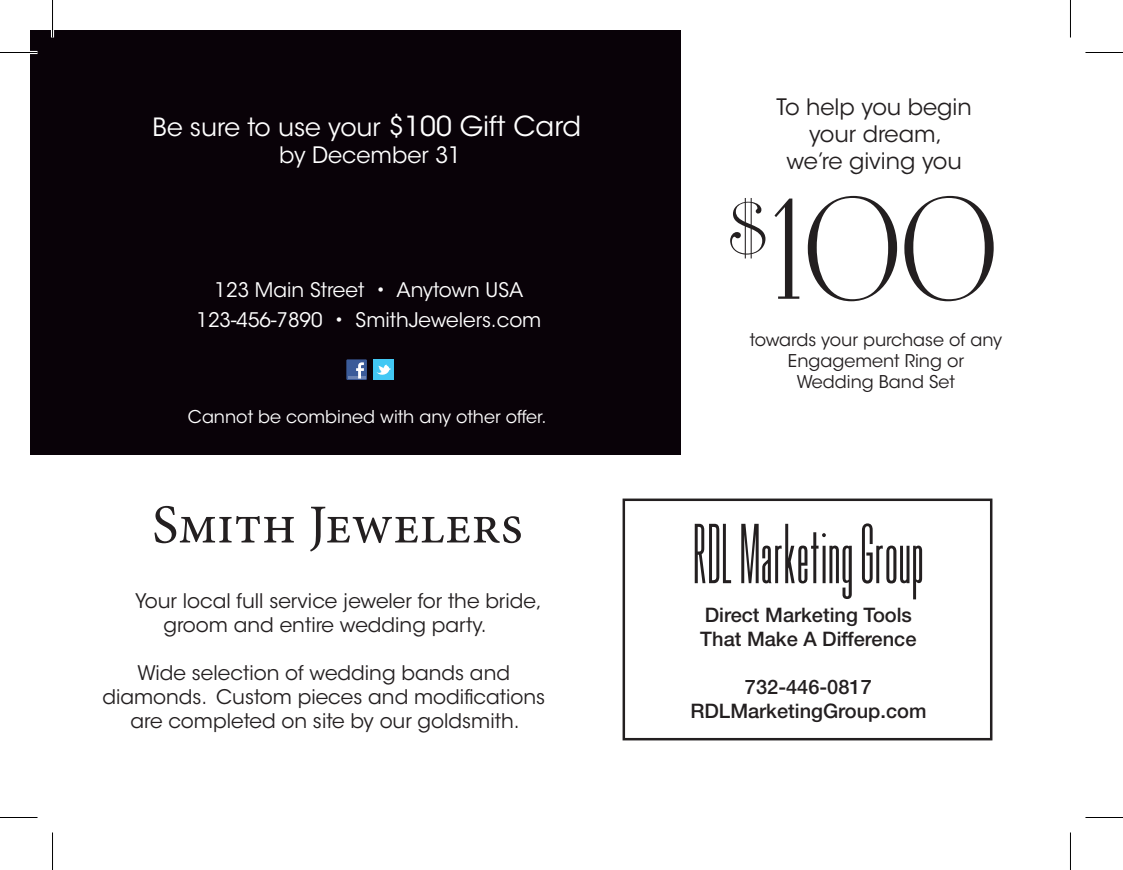
<style>
.page{position:relative;width:1123px;height:870px;background:#fff}
.page>*{position:absolute;margin:0;border:0;box-sizing:border-box;transform-origin:0 0}
.t1{font:121px "Mussica";color:#231f20}
.t2{font:90px "Bee Bld";color:#231f20}
.t3{font:55px "Minion Pro";color:#231f20}
.t4{font:25px "ITC Avant Garde MM 300 750";color:#fff}
.t5{font:22.5px/27px "ITC Avant Garde MM 300 750";color:#231f20;text-align:center}
.t6{font:22.5px "ITC Avant Garde MM 300 750";color:#fff}
.t7{font:20px/24px "ITC Avant Garde MM 300 750";color:#231f20}
.t8{font:500 20px/24px "Helvetica Neue";color:#231f20}
.t9{font:20px/30px "ITC Avant Garde MM 300 750";color:#fff;text-align:center}
.t10{font:17.5px/21px "ITC Avant Garde MM 300 750";color:#231f20;text-align:center}
.t11{font:17.5px "ITC Avant Garde MM 300 750";color:#fff}
.s1{font-size:27.5px}
.s2{font-size:120px}
</style>
<div class="page">
<div style="left:30px;top:30px;width:650px;height:424px;background:#090208"></div>
<div style="left:346px;top:359px;width:21px;height:21px;background:#3b5b99"></div>
<hr style="left:348px;top:376px;width:17px;height:3px;background:#6d84b3">
<svg style="left:356px;top:362px;width:8px;height:17px"></svg>
<div style="left:373px;top:359px;width:21px;height:21px;background:#42c8f4"></div>
<svg style="left:376px;top:365px;width:15px;height:10px"></svg>
<div style="left:622px;top:499px;width:370px;height:241px;border:2px solid #231f20"></div>
<hr style="left:0;top:51px;width:38px;height:3px;background:#fff">
<hr style="left:51px;top:0;width:3px;height:38px;background:#fff">
<hr style="left:0;top:52px;width:38px;height:1px;background:#000">
<hr style="left:1085px;top:52px;width:37px;height:1px;background:#000">
<hr style="left:0;top:817px;width:38px;height:1px;background:#000">
<hr style="left:1085px;top:817px;width:37px;height:1px;background:#000">
<hr style="left:52px;top:0;width:1px;height:38px;background:#000">
<hr style="left:52px;top:832px;width:1px;height:38px;background:#000">
<hr style="left:1069px;top:0;width:1px;height:38px;background:#000">
<hr style="left:1069px;top:832px;width:1px;height:38px;background:#000">
<p class="t4" style="left:153px;top:112px;width:430px">Be sure to use your <span class="s1">$100 Gift Card</span></p>
<p class="t6" style="left:279px;top:142px;width:184px">by December 31</p>
<p class="t9" style="left:196px;top:276px;width:346px">123 Main Street • Anytown USA<br>123-456-7890 • SmithJewelers.com</p>
<p class="t11" style="left:188px;top:407px;width:360px">Cannot be combined with any other offer.</p>
<h3 class="t3" style="left:152px;top:488px;width:372px">Smith Jewelers</h3>
<p class="t7" style="left:163px;top:589px;width:379px;text-indent:-28px">Your local full service jeweler for the bride, groom and entire wedding party.</p>
<p class="t7" style="left:102px;top:661px;width:444px;text-align:center">Wide selection of wedding bands and diamonds. Custom pieces and modifications are completed on site by our goldsmith.</p>
<p class="t5" style="left:776px;top:94px;width:197px">To help you begin your dream,<br>we’re giving you</p>
<h1 class="t1" style="left:728px;top:156px;width:270px"><sup>$</sup><span class="s2">1</span>00</h1>
<p class="t10" style="left:749px;top:330px;width:254px">towards your purchase of any<br>Engagement Ring or<br>Wedding Band Set</p>
<h2 class="t2" style="left:693px;top:493px;width:232px">RDL Marketing Group</h2>
<p class="t8" style="left:700px;top:602px;width:218px">Direct Marketing Tools<br>That Make A Difference</p>
<p class="t8" style="left:690px;top:674px;width:237px;text-align:center">732-446-0817<br>RDLMarketingGroup.com</p>
</div>
